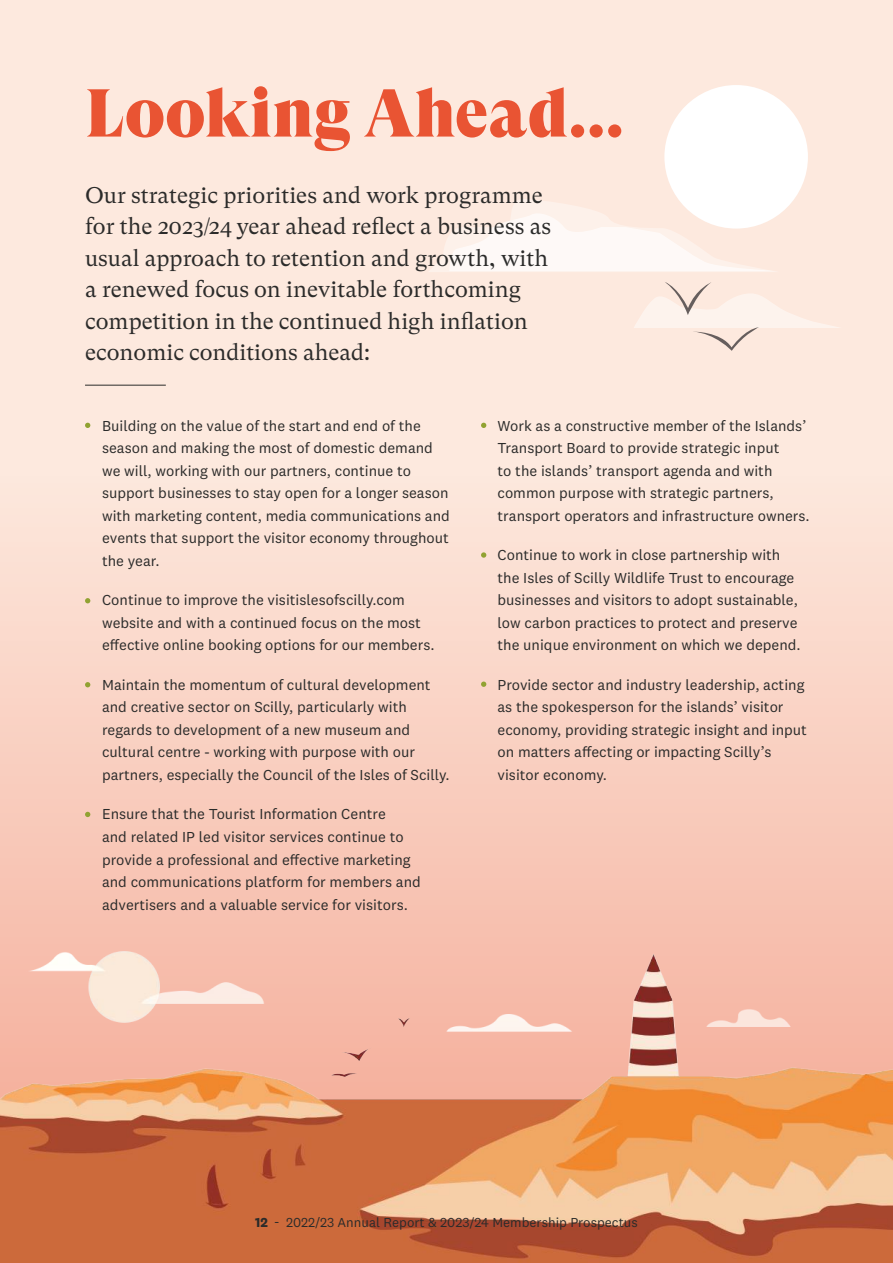
<style>
.page{position:relative;width:893px;height:1263px;background:#fde9de}
.page>*{position:absolute;margin:0;border:0;box-sizing:border-box;transform-origin:0 0}
.t1{font:67.5px "GT Super Display Super";color:#e95433}
.t2{font:22.5px/31.5px "GT Super Text";color:#2b2b2a}
.t3{font:15px/22.5px "National 2";color:#2b2b2a}
.t4{font:13.5px "National 2";color:#2b2b2a}
.s1{font-weight:700}
</style>
<div class="page">
<svg style="left:0;top:553px;width:893px;height:366px;fill:#f9d1c3"></svg>
<img style="left:0;top:919px;width:893px;height:344px">
<hr style="left:85px;top:385px;width:81px;height:1px;background:#2b2b2a">
<div style="left:664px;top:85px;width:144px;height:144px;background:#fff;border-radius:50%"></div>
<svg style="left:429px;top:198px;width:349px;height:74px"></svg>
<svg style="left:634px;top:282px;width:205px;height:69px"></svg>
<svg style="left:481px;top:423px;width:5px;height:5px"></svg>
<svg style="left:481px;top:552px;width:5px;height:6px"></svg>
<svg style="left:85px;top:423px;width:5px;height:5px"></svg>
<svg style="left:85px;top:682px;width:5px;height:5px"></svg>
<svg style="left:85px;top:598px;width:5px;height:5px"></svg>
<svg style="left:85px;top:812px;width:5px;height:5px"></svg>
<svg style="left:481px;top:681px;width:5px;height:6px"></svg>
<h1 class="t1" style="left:85px;top:77px;width:540px">Looking Ahead...</h1>
<p class="t2" style="left:85px;top:179px;width:468px">Our strategic priorities and work programme for the 2023/24 year ahead reflect a business as usual approach to retention and growth, with a renewed focus on inevitable forthcoming competition in the continued high inflation economic conditions ahead:</p>
<p class="t3" style="left:102px;top:414px;width:349px">Building on the value of the start and end of the season and making the most of domestic demand we will, working with our partners, continue to support businesses to stay open for a longer season with marketing content, media communications and events that support the visitor economy throughout the year.</p>
<p class="t3" style="left:102px;top:589px;width:334px">Continue to improve the visitislesofscilly.com website and with a continued focus on the most effective online booking options for our members.</p>
<p class="t3" style="left:102px;top:673px;width:349px">Maintain the momentum of cultural development and creative sector on Scilly, particularly with regards to development of a new museum and cultural centre - working with purpose with our partners, especially the Council of the Isles of Scilly.</p>
<p class="t3" style="left:102px;top:803px;width:320px">Ensure that the Tourist Information Centre<br>and related IP led visitor services continue to provide a professional and effective marketing and communications platform for members and advertisers and a valuable service for visitors.</p>
<p class="t3" style="left:497px;top:414px;width:314px">Work as a constructive member of the Islands’ Transport Board to provide strategic input<br>to the islands’ transport agenda and with common purpose with strategic partners, transport operators and infrastructure owners.</p>
<p class="t3" style="left:497px;top:544px;width:305px">Continue to work in close partnership with the Isles of Scilly Wildlife Trust to encourage businesses and visitors to adopt sustainable, low carbon practices to protect and preserve the unique environment on which we depend.</p>
<p class="t3" style="left:497px;top:673px;width:311px">Provide sector and industry leadership, acting as the spokesperson for the islands’ visitor economy, providing strategic insight and input on matters affecting or impacting Scilly’s visitor economy.</p>
<p class="t4" style="left:255px;top:1214px;width:384px"><span class="s1">12</span> - 2022/23 Annual Report &amp; 2023/24 Membership Prospectus</p>
</div>
